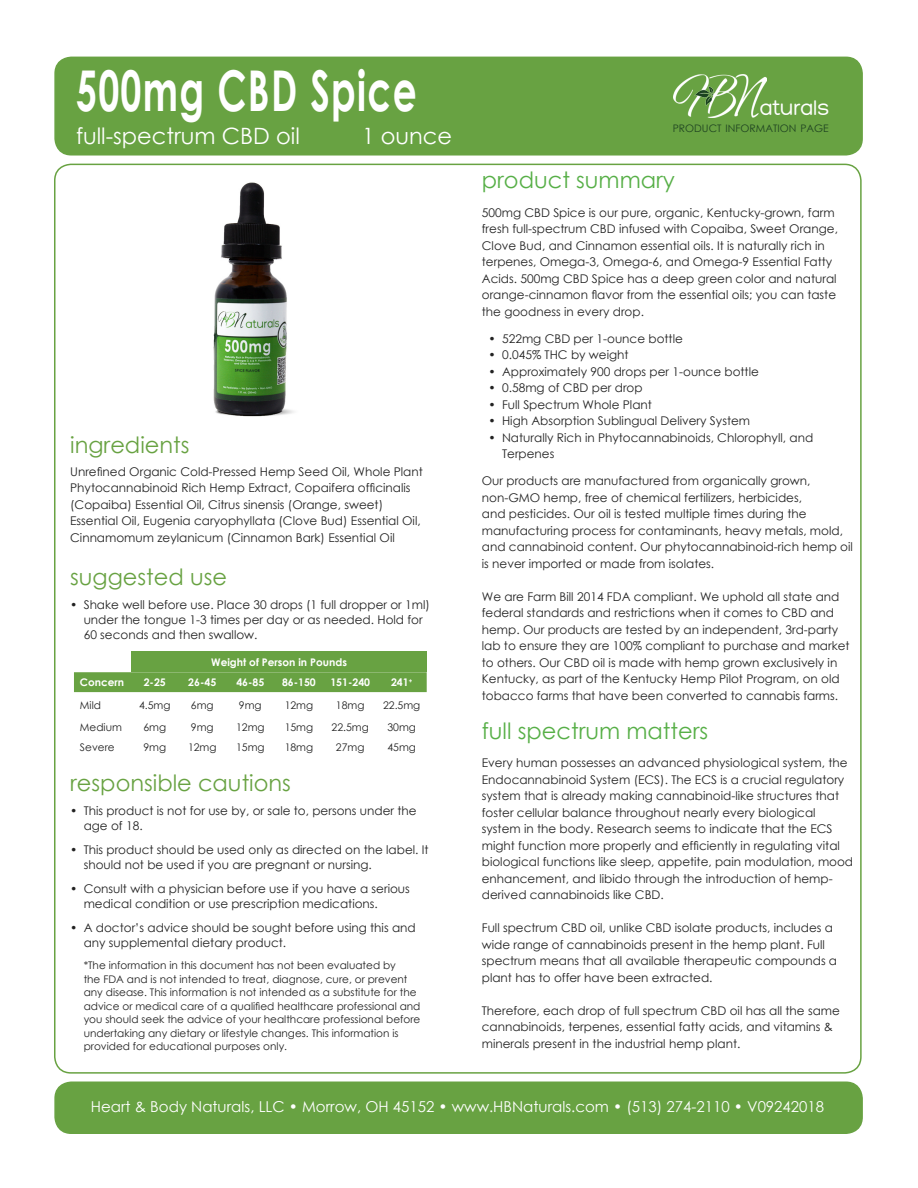
<style>
.page{position:relative;width:918px;height:1188px;background:#fff}
.page>*{position:absolute;margin:0;border:0;box-sizing:border-box;transform-origin:0 0}
.t1{font:700 56.25px "Century Gothic";letter-spacing:.035em;color:#fff;scale:.67 1}
.t2{font:22.5px "Century Gothic";color:#68a242}
.t3{font:22.5px "Century Gothic";color:#57af47}
.t4{font:22.5px "Century Gothic";color:#fff}
.t5{font:22.5px "Traffolight";color:#fff}
.t6{font:15px "Century Gothic";color:#fff}
.t7{font:12px/16.5px "Century Gothic";color:#222}
.t8{font:10.5px/13.5px "Century Gothic";color:#222}
.t9{font:700 10.5px "Century Gothic";color:#fff}
.t10{font:10.35px "Century Gothic";color:#1e4321}
</style>
<div class="page">
<div style="left:55px;top:57px;width:807px;height:98px;background:#68a242;border-radius:16px"></div>
<div style="left:54px;top:57px;width:809px;height:99px;border:2px solid #68a242;border-radius:16px"></div>
<img style="left:673px;top:75px;width:93px;height:42px">
<div style="left:55px;top:1082px;width:807px;height:51px;background:#68a242;border-radius:16px"></div>
<div style="left:54px;top:1082px;width:809px;height:52px;border:2px solid #68a242;border-radius:16px"></div>
<img style="left:213px;top:182px;width:81px;height:235px">
<div style="left:132px;top:651px;width:295px;height:21px;background:#68a242"></div>
<div style="left:74px;top:672px;width:353px;height:20px;background:#68a242"></div>
<p class="t1" style="left:76px;top:48px;width:510px">500mg CBD Spice</p>
<p class="t4" style="left:76px;top:120px;width:225px">full-spectrum CBD oil</p>
<p class="t4" style="left:362px;top:120px;width:92px">1 ounce</p>
<p class="t2" style="left:70px;top:430px;width:121px">ingredients</p>
<p class="t7" style="left:70px;top:463px;width:354px">Unrefined Organic Cold-Pressed Hemp Seed Oil, Whole Plant Phytocannabinoid Rich Hemp Extract, Copaifera officinalis (Copaiba) Essential Oil, Citrus sinensis (Orange, sweet)<br>Essential Oil, Eugenia caryophyllata (Clove Bud) Essential Oil, Cinnamomum zeylanicum (Cinnamon Bark) Essential Oil</p>
<p class="t2" style="left:70px;top:562px;width:158px">suggested use</p>
<p class="t7" style="left:84px;top:597px;width:348px;line-height:15px;text-indent:-14px">• Shake well before use. Place 30 drops (1 full dropper or 1ml) under the tongue 1-3 times per day or as needed. Hold for<br>60 seconds and then swallow.</p>
<p class="t9" style="left:211px;top:654px;width:137px">Weight of Person in Pounds</p>
<p class="t9" style="left:80px;top:674px;width:46px">Concern</p>
<p class="t9" style="left:144px;top:674px;width:24px">2-25</p>
<p class="t9" style="left:188px;top:674px;width:29px">26-45</p>
<p class="t9" style="left:236px;top:674px;width:29px">46-85</p>
<p class="t9" style="left:282px;top:674px;width:35px">86-150</p>
<p class="t9" style="left:330px;top:674px;width:41px">151-240</p>
<p class="t9" style="left:391px;top:674px;width:23px">241<sup>+</sup></p>
<p class="t8" style="left:80px;top:698px;width:23px">Mild</p>
<p class="t8" style="left:139px;top:698px;width:33px">4.5mg</p>
<p class="t8" style="left:191px;top:698px;width:24px">6mg</p>
<p class="t8" style="left:239px;top:698px;width:24px">9mg</p>
<p class="t8" style="left:285px;top:698px;width:30px">12mg</p>
<p class="t8" style="left:336px;top:698px;width:30px">18mg</p>
<p class="t8" style="left:383px;top:698px;width:39px">22.5mg</p>
<p class="t8" style="left:80px;top:720px;width:44px">Medium</p>
<p class="t8" style="left:143px;top:720px;width:24px">6mg</p>
<p class="t8" style="left:191px;top:720px;width:24px">9mg</p>
<p class="t8" style="left:236px;top:720px;width:30px">12mg</p>
<p class="t8" style="left:285px;top:720px;width:30px">15mg</p>
<p class="t8" style="left:332px;top:720px;width:39px">22.5mg</p>
<p class="t8" style="left:387px;top:720px;width:30px">30mg</p>
<p class="t8" style="left:80px;top:740px;width:36px">Severe</p>
<p class="t8" style="left:143px;top:740px;width:24px">9mg</p>
<p class="t8" style="left:188px;top:740px;width:30px">12mg</p>
<p class="t8" style="left:236px;top:740px;width:30px">15mg</p>
<p class="t8" style="left:285px;top:740px;width:30px">18mg</p>
<p class="t8" style="left:336px;top:740px;width:30px">27mg</p>
<p class="t8" style="left:387px;top:740px;width:30px">45mg</p>
<p class="t2" style="left:70px;top:767px;width:222px">responsible cautions</p>
<p class="t7" style="left:84px;top:803px;width:334px;line-height:15px;text-indent:-14px">• This product is not for use by, or sale to, persons under the age of 18.</p>
<p class="t7" style="left:84px;top:842px;width:346px;line-height:15px;text-indent:-14px">• This product should be used only as directed on the label. It should not be used if you are pregnant or nursing.</p>
<p class="t7" style="left:84px;top:881px;width:328px;line-height:15px;text-indent:-14px">• Consult with a physician before use if you have a serious medical condition or use prescription medications.</p>
<p class="t7" style="left:84px;top:920px;width:334px;line-height:15px;text-indent:-14px">• A doctor’s advice should be sought before using this and any supplemental dietary product.</p>
<p class="t8" style="left:84px;top:959px;width:338px">*The information in this document has not been evaluated by<br>the FDA and is not intended to treat, diagnose, cure, or prevent any disease. This information is not intended as a substitute for the advice or medical care of a qualified healthcare professional and you should seek the advice of your healthcare professional before undertaking any dietary or lifestyle changes. This information is provided for educational purposes only.</p>
<p class="t5" style="left:760px;top:99px;width:71px">aturals</p>
<p class="t10" style="left:673px;top:121px;width:157px">PRODUCT INFORMATION PAGE</p>
<p class="t3" style="left:482px;top:164px;width:195px">product summary</p>
<p class="t7" style="left:482px;top:204px;width:358px">500mg CBD Spice is our pure, organic, Kentucky-grown, farm fresh full-spectrum CBD infused with Copaiba, Sweet Orange, Clove Bud, and Cinnamon essential oils. It is naturally rich in terpenes, Omega-3, Omega-6, and Omega-9 Essential Fatty Acids. 500mg CBD Spice has a deep green color and natural orange-cinnamon flavor from the essential oils; you can taste the goodness in every drop.</p>
<p class="t7" style="left:489px;top:330px;width:196px">• 522mg CBD per 1-ounce bottle</p>
<p class="t7" style="left:489px;top:346px;width:142px">• 0.045% THC by weight</p>
<p class="t7" style="left:489px;top:363px;width:272px">• Approximately 900 drops per 1-ounce bottle</p>
<p class="t7" style="left:489px;top:379px;width:156px">• 0.58mg of CBD per drop</p>
<p class="t7" style="left:489px;top:396px;width:165px">• Full Spectrum Whole Plant</p>
<p class="t7" style="left:489px;top:412px;width:263px">• High Absorption Sublingual Delivery System</p>
<p class="t7" style="left:502px;top:429px;width:313px;text-indent:-14px">• Naturally Rich in Phytocannabinoids, Chlorophyll, and<br>Terpenes</p>
<p class="t7" style="left:482px;top:472px;width:373px">Our products are manufactured from organically grown, non-GMO hemp, free of chemical fertilizers, herbicides,<br>and pesticides. Our oil is tested multiple times during the manufacturing process for contaminants, heavy metals, mold, and cannabinoid content. Our phytocannabinoid-rich hemp oil is never imported or made from isolates.</p>
<p class="t7" style="left:482px;top:588px;width:369px">We are Farm Bill 2014 FDA compliant. We uphold all state and federal standards and restrictions when it comes to CBD and hemp. Our products are tested by an independent, 3rd-party lab to ensure they are 100% compliant to purchase and market to others. Our CBD oil is made with hemp grown exclusively in Kentucky, as part of the Kentucky Hemp Pilot Program, on old tobacco farms that have been converted to cannabis farms.</p>
<p class="t3" style="left:482px;top:715px;width:228px">full spectrum matters</p>
<p class="t7" style="left:482px;top:754px;width:373px">Every human possesses an advanced physiological system, the Endocannabinoid System (ECS). The ECS is a crucial regulatory system that is already making cannabinoid-like structures that foster cellular balance throughout nearly every biological system in the body. Research seems to indicate that the ECS might function more properly and efficiently in regulating vital biological functions like sleep, appetite, pain modulation, mood enhancement, and libido through the introduction of hemp&shy;derived cannabinoids like CBD.</p>
<p class="t7" style="left:482px;top:919px;width:357px">Full spectrum CBD oil, unlike CBD isolate products, includes a wide range of cannabinoids present in the hemp plant. Full spectrum means that all available therapeutic compounds a plant has to offer have been extracted.</p>
<p class="t7" style="left:482px;top:1002px;width:360px">Therefore, each drop of full spectrum CBD oil has all the same cannabinoids, terpenes, essential fatty acids, and vitamins &amp; minerals present in the industrial hemp plant.</p>
<p class="t6" style="left:91px;top:1096px;width:735px">Heart &amp; Body Naturals, LLC • Morrow, OH 45152 • www.HBNaturals.com • (513) 274-2110 • V09242018</p>
</div>
